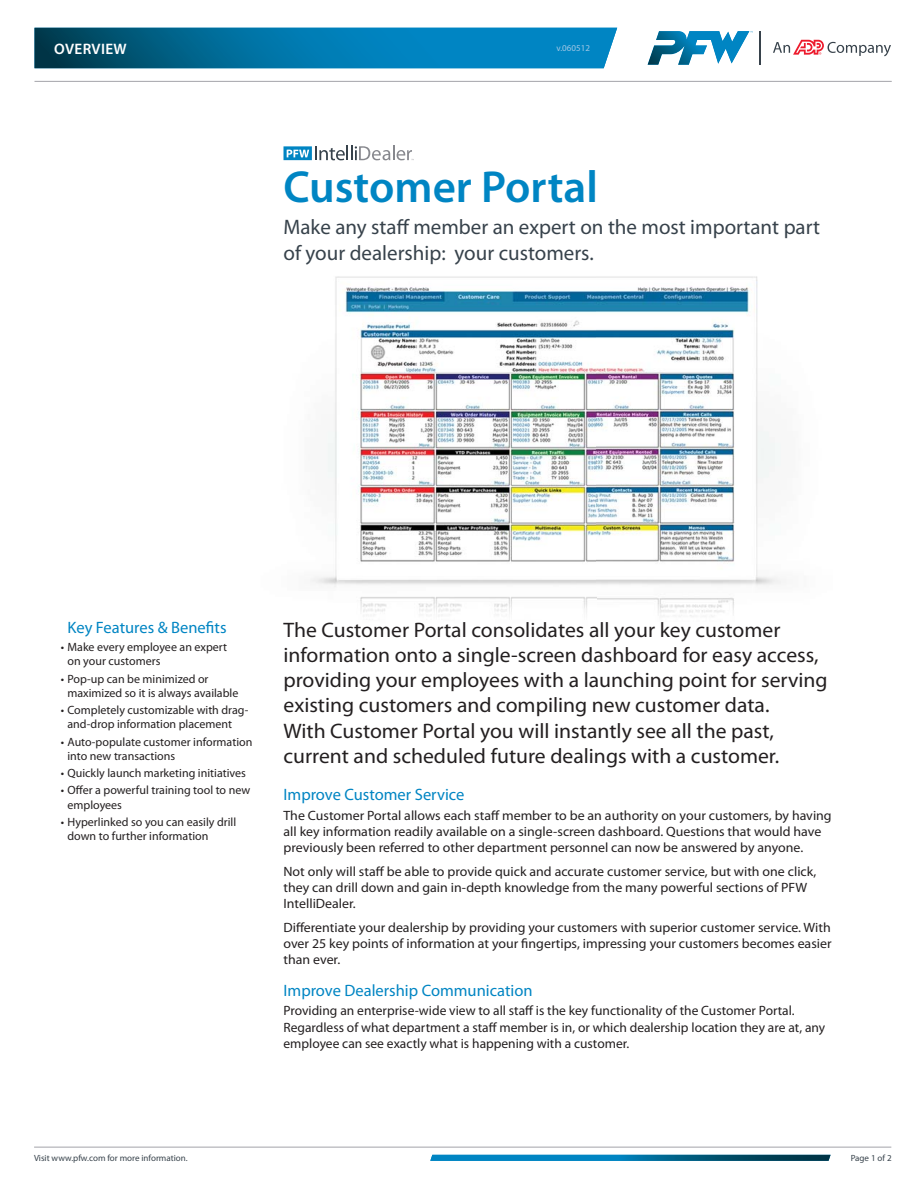
<style>
.page{position:relative;width:918px;height:1188px;background:#fff}
.page>*{position:absolute;margin:0;border:0;box-sizing:border-box;transform-origin:0 0}
.t1{font:600 45px "Myriad Pro";color:#0085c3}
.t2{font:21px/25.2px "Myriad Pro";color:#231f20}
.t3{font:21px/25.2px "Myriad Pro";color:#37424b}
.t4{font:16.5px "Myriad Pro";color:#0085c3}
.t5{font:600 15.15px "Myriad Pro";letter-spacing:.02em;color:#fff}
.t6{font:13.5px/16.2px "Myriad Pro";color:#231f20}
.t7{font:12px/14.4px "Myriad Pro";color:#231f20}
.t8{font:9px "Myriad Pro";color:#37424b}
.t9{font:9px "Myriad Pro";color:#a1c7e5}
</style>
<div class="page">
<hr style="left:35px;top:81px;width:857px;height:1px;background:#a4a4a9">
<svg style="left:35px;top:28px;width:582px;height:40px;background:#0272a3"></svg>
<svg style="left:773px;top:40px;width:118px;height:16px"></svg>
<hr style="left:759px;top:31px;width:1px;height:34px;background:#37424b">
<svg style="left:648px;top:31px;width:105px;height:34px"></svg>
<hr style="left:34px;top:1147px;width:857px;height:1px;background:#a4a4a9">
<svg style="left:430px;top:1155px;width:401px;height:6px;background:#026c99"></svg>
<img style="left:310px;top:276px;width:471px;height:341px">
<svg style="left:284px;top:146px;width:130px;height:14px"></svg>
<div style="left:557px;top:45px;width:33px;height:6px;background:#0085c3"></div>
<p class="t5" style="left:54px;top:40px;width:74px">OVERVIEW</p>
<p class="t9" style="left:556px;top:45px;width:35px">v.060512</p>
<h1 class="t1" style="left:284px;top:161px;width:316px">Customer Portal</h1>
<h2 class="t3" style="left:284px;top:217px;width:538px">Make any staff member an expert on the most important part of your dealership: your customers.</h2>
<p class="t4" style="left:68px;top:622px;width:161px">Key Features &amp; Benefits</p>
<p class="t7" style="left:68px;top:641px;width:161px;text-indent:-7px">• Make every employee an expert on your customers</p>
<p class="t7" style="left:68px;top:673px;width:172px;text-indent:-7px">• Pop-up can be minimized or maximized so it is always available</p>
<p class="t7" style="left:68px;top:704px;width:182px;text-indent:-7px">• Completely customizable with drag&shy;and-drop information placement</p>
<p class="t7" style="left:68px;top:736px;width:186px;text-indent:-7px">• Auto-populate customer information into new transactions</p>
<p class="t7" style="left:61px;top:767px;width:187px">• Quickly launch marketing initiatives</p>
<p class="t7" style="left:68px;top:784px;width:184px;text-indent:-7px">• Offer a powerful training tool to new employees</p>
<p class="t7" style="left:68px;top:816px;width:170px;text-indent:-7px">• Hyperlinked so you can easily drill down to further information</p>
<p class="t2" style="left:284px;top:619px;width:546px">The Customer Portal consolidates all your key customer information onto a single-screen dashboard for easy access, providing your employees with a launching point for serving existing customers and compiling new customer data.<br>With Customer Portal you will instantly see all the past, current and scheduled future dealings with a customer.</p>
<p class="t4" style="left:284px;top:789px;width:182px">Improve Customer Service</p>
<p class="t6" style="left:284px;top:808px;width:550px">The Customer Portal allows each staff member to be an authority on your customers, by having all key information readily available on a single-screen dashboard. Questions that would have previously been referred to other department personnel can now be answered by anyone.</p>
<p class="t6" style="left:284px;top:865px;width:534px">Not only will staff be able to provide quick and accurate customer service, but with one click, they can drill down and gain in-depth knowledge from the many powerful sections of PFW<br>IntelliDealer.</p>
<p class="t6" style="left:284px;top:921px;width:550px;text-align:justify">Differentiate your dealership by providing your customers with superior customer service. With over 25 key points of information at your fingertips, impressing your customers becomes easier than ever.</p>
<p class="t4" style="left:284px;top:984px;width:251px">Improve Dealership Communication</p>
<p class="t6" style="left:284px;top:1004px;width:543px">Providing an enterprise-wide view to all staff is the key functionality of the Customer Portal.<br>Regardless of what department a staff member is in, or which dealership location they are at, any employee can see exactly what is happening with a customer.</p>
<p class="t8" style="left:34px;top:1154px;width:155px">Visit www.pfw.com for more information.</p>
<p class="t8" style="left:851px;top:1154px;width:42px">Page 1 of 2</p>
</div>
